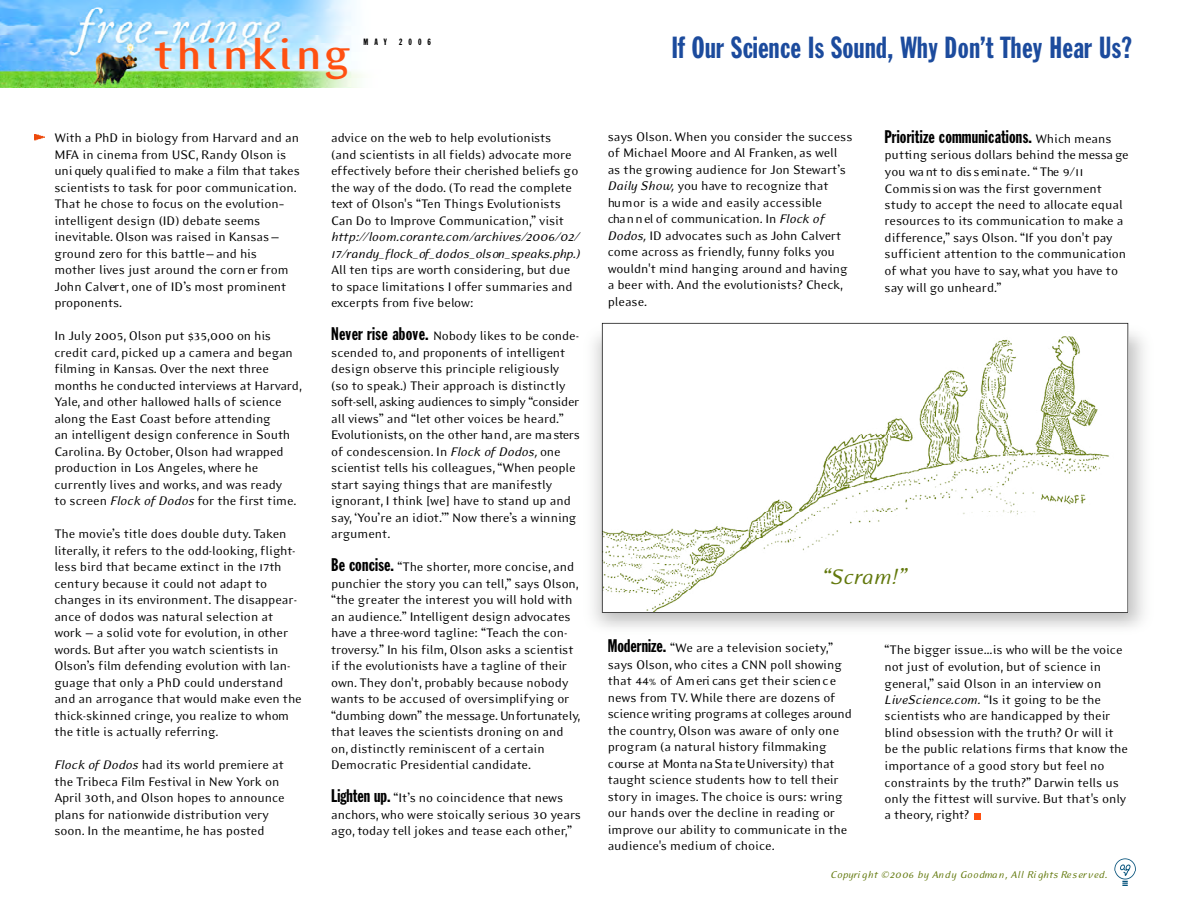
<style>
.page{position:relative;width:1188px;height:918px;background:#fff}
.page>*{position:absolute;margin:0;border:0;box-sizing:border-box;transform-origin:0 0}
.t1{font:700 49.5px "Eidetic Modern";letter-spacing:.05em;color:#ff5011}
.t2{font:30px "Franklin Gothic Extra Cond";letter-spacing:.015em;color:#1c4b9d}
.t3{font:italic 24px "Eidetic Modern";letter-spacing:-.015em;color:#63790d}
.t4{font:18px "Franklin Gothic Extra Cond";letter-spacing:.015em;color:#000}
.t5{font:14.25px/16.5px "Eidetic Modern";color:#000}
.t6{font:italic 14.25px/16.5px "Eidetic Modern";letter-spacing:-.02em;color:#000}
.t7{font:italic 11.25px "Eidetic Modern";color:#63790d}
.t8{font:9px "Franklin Gothic Extra Cond";color:#000}
.s1{font-style:italic}
.s2{font-family:"Franklin Gothic Extra Cond";font-size:18px}
.s3{font-family:"Eidetic Modern";font-size:14.25px}
</style>
<div class="page">
<img style="left:593px;top:322px;width:551px;height:306px">
<img style="left:1114px;top:858px;width:22px;height:28px">
<svg style="left:34px;top:135px;width:11px;height:6px"></svg>
<img style="left:0;top:0;width:362px;height:88px">
<div style="left:974px;top:813px;width:7px;height:6px;background:#ff5011"></div>
<svg style="left:602px;top:323px;width:526px;height:290px"></svg>
<h1 class="t1" style="left:154px;top:32px;width:199px">thinking</h1>
<p class="t8" style="left:364px;top:38px;width:25px">M A Y</p>
<p class="t8" style="left:399px;top:38px;width:33px">2 0 0 6</p>
<p class="t5" style="left:54px;top:130px;width:247px">With a PhD in biology from Harvard and an MFA in cinema from USC, Randy Olson is<br>u ni quely qual i fied to make a film that take s scientists to task for poor communication.<br>That he chose to focus on the evolution– intelligent design (ID) debate seems inevitable. Olson was raised in Kansas— ground zero for this battle—and his mother lives just around the corn er from John Calver t , one of ID’s most prominent proponents.</p>
<p class="t5" style="left:54px;top:328px;width:249px">In July 2005, Olson put $35,000 on his credit card, picked up a camera and began filming in Kansas. Over the next three<br>m onths he con d uc ted inter views at Ha r va rd , Yale, and other hallowed halls of science along the East Coast before attending<br>an intelligent design conference in South Carolina. By October,Olson had wrapped production in Los Angeles, where he currently lives and works, and was ready<br>to screen <span class="s1">Flock of Dodos</span> for the first time.</p>
<p class="t5" style="left:54px;top:526px;width:249px">The movie’s title does double duty. Taken literally, it refers to the odd-looking, flight&shy;less bird that became extinct in the 17th century because it could not adapt to changes in its environment. The disappear&shy;ance of dodos was natural selection at work — a solid vote for evolution, in other words. But after you watch scientists in Olson’s film defending evolution with lan&shy;guage that only a PhD could understand and an arrogance that would make even the thick-skinned cringe, you realize to whom the title is actually referring.</p>
<p class="t5" style="left:54px;top:758px;width:232px"><span class="s1">Flock of Dodos</span> had its world premiere at the Tribeca Film Festival in New York on April 30th, and Olson hopes to announce plans for nationwide distribution very soon. In the meantime, he has posted</p>
<p class="t5" style="left:331px;top:130px;width:249px">advice on the web to help evolutionists (and scientists in all fields) advocate more effectively before their cherished beliefs go the way of the dodo. (To read the complete text of Olson's “Ten Things Evolutionists Can Do to Improve Communication,” visit</p>
<p class="t6" style="left:331px;top:229px;width:251px">http://loom.corante.com/archives/2006/02/<br>17 /ra n dy _ f lo ck _ of _ d o d o s _ ol s on _ sp e aks.php.)</p>
<p class="t5" style="left:331px;top:263px;width:243px">All ten tips are worth considering, but due to space limitations I offer summaries and excerpts from five below:</p>
<p class="t5" style="left:331px;top:328px;width:250px"><span class="s2">Never rise above.</span> Nobody likes to be conde&shy;scended to, and proponents of intelligent design observe this principle religiously (so to speak.) Their approach is distinctly<br>s oft-s ell, a sking audiences to simply “c on sid er all views” and “let other voices be heard.” Evolu tionists, on the other ha n d , a re ma sters of condescension. In <span class="s1">Flock of Dodos,</span> one scientist tells his colleagues, “When people start saying things that are manifestly ignorant, I think [we] have to stand up and say, ‘You’re an idiot.’” Now there’s a winning argument.</p>
<p class="t5" style="left:331px;top:560px;width:251px"><span class="s2">Be concise.</span> “The shorter, more concise, and punchier the story you can tell,” says Olson, “the greater the interest you will hold with an audience.” Intelligent design advocates have a three-word tagline: “Teach the con&shy;troversy.” In his film, Olson asks a scientist if the evolutionists have a tagline of their own. They don't, probably because nobody wants to be accused of oversimplifying or “d u mbing down” the messa ge. Un for t u na tely, that leaves the scientists droning on and on, distinctly reminiscent of a certain Democratic Presidential candidate.</p>
<p class="t5" style="left:331px;top:791px;width:251px"><span class="s2">Lighten up.</span> “It’s no coincidence that news anchors, who were stoically serious 30 years ago, today tell jokes and tease each other,”</p>
<h2 class="t2" style="left:672px;top:36px;width:462px">If Our Science Is Sound, Why Don’t They Hear Us?</h2>
<p class="t5" style="left:608px;top:129px;width:246px">says Olson. When you consider the success of Michael Moore and Al Franken, as well as the growing audience for Jon Stewart’s <span class="s1">Daily Show,</span> you have to recognize that<br>hu m or is a wide and easily accessible<br>cha n n el of communication. In <span class="s1">Flock of Dodos,</span> ID advocates such as John Calvert come across as friendly, funny folks you wouldn't mind hanging around and having a beer with. And the evolutionists? Check, please.</p>
<p class="t4" style="left:885px;top:130px;width:229px">Prioritize communications. <span class="s3">Which means</span></p>
<p class="t5" style="left:885px;top:148px;width:246px">pu t ti ng serious dolla rs behind the messa ge you wa nt to dis s emi na te. “ The 9/11<br>Commis si on was the first government study to accept the need to allocate equal resources to its communication to make a difference,” says Olson. “If you don't pay sufficient attention to the communication of what you have to say,what you have to say will go unheard.”</p>
<h3 class="t3" style="left:822px;top:566px;width:86px">“Scram!”</h3>
<p class="t5" style="left:608px;top:641px;width:246px"><span class="s2">Modernize.</span> “We are a television society,” says Olson, who cites a CNN poll showing that 44% of Am eri cans get their scien c e<br>n ew s from TV. While there are dozens of<br>s c ience writing pro g rams at colle ges arou n d the country,Olson was aware of only one program (a natural history filmmaking<br>c ou rse at Monta na Sta te Universit y ) that taught science students how to tell their story in images. The choice is ours: wring our hands over the decline in reading or improve our ability to communicate in the audience's medium of choice.</p>
<p class="t5" style="left:885px;top:643px;width:245px">“The bigger issue…is who will be the voice not just of evolution, but of science in general,” said Olson in an interview on <span class="s1">LiveScience.com.</span> “Is it going to be the scientists who are handicapped by their blind obsession with the truth? Or will it be the public relations firms that know the importance of a good story but feel no constraints by the truth?” Darwin tells us only the fittest will survive. But that's only a theory, right?</p>
<p class="t7" style="left:831px;top:870px;width:278px">Copyri ght ©2006 by An dy Goodma n , All Ri ghts Re s er ve d .</p>
</div>
